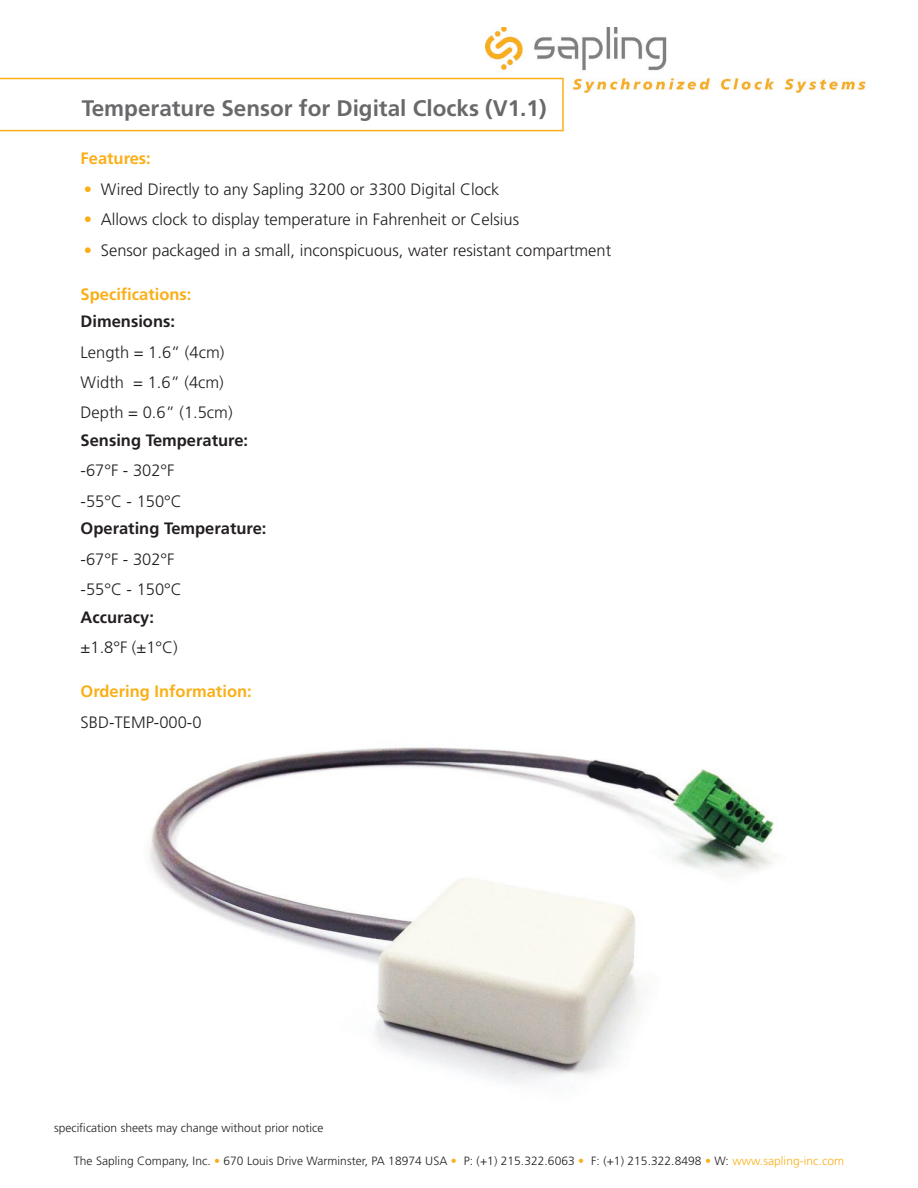
<style>
.page{position:relative;width:918px;height:1188px;background:#fff}
.page>*{position:absolute;margin:0;border:0;box-sizing:border-box;transform-origin:0 0}
.t1{font:700 22.5px "Frutiger LT Std";color:#69696c}
.t2{font:300 16.5px/30.5px "Frutiger LT Std";color:#231f20}
.t3{font:700 16.5px "Frutiger LT Std";color:#231f20}
.t4{font:700 16.5px "Frutiger LT Std";color:#faaf18}
.t5{font:300 16.5px "Frutiger LT Std";color:#faaf18}
.t6{font:300 12px "Frutiger LT Std";letter-spacing:.005em;color:#231f20}
.s1{color:#faaf18}
</style>
<div class="page">
<img style="left:485px;top:27px;width:381px;height:65px">
<img style="left:148px;top:747px;width:628px;height:335px">
<svg style="left:0;top:78px;width:564px;height:53px"></svg>
<h1 class="t1" style="left:82px;top:94px;width:466px">Temperature Sensor for Digital Clocks (V1.1(</h1>
<p class="t4" style="left:81px;top:149px;width:72px">Features:</p>
<p class="t2" style="left:101px;top:174px;width:400px">Wired Directly to any Sapling 3200 or 3300 Digital Clock</p>
<p class="t5" style="left:84px;top:180px;width:10px">•</p>
<p class="t5" style="left:84px;top:210px;width:10px">•</p>
<p class="t2" style="left:101px;top:204px;width:420px">Allows clock to display temperature in Fahrenheit or Celsius</p>
<p class="t2" style="left:101px;top:235px;width:512px">Sensor packaged in a small, inconspicuous, water resistant compartment</p>
<p class="t5" style="left:84px;top:241px;width:10px">•</p>
<p class="t4" style="left:81px;top:284px;width:112px">Specifications:</p>
<p class="t3" style="left:81px;top:312px;width:96px">Dimensions:</p>
<p class="t2" style="left:81px;top:337px;width:145px;text-align:right">Length = 1.6” (4cm( = 1.6” (4cm(</p>
<p class="t2" style="left:81px;top:367px;width:154px">Width<br>Depth = 0.6” (1.5cm(</p>
<p class="t3" style="left:81px;top:431px;width:169px">Sensing Temperature:</p>
<p class="t2" style="left:81px;top:456px;width:103px">-67° -F 302°F -55°C - 150°C</p>
<p class="t3" style="left:81px;top:519px;width:187px">Operating Temperature:</p>
<p class="t2" style="left:81px;top:544px;width:103px">-67° -F 302°F -55°C - 150°C</p>
<p class="t3" style="left:81px;top:607px;width:75px">Accuracy:</p>
<p class="t2" style="left:81px;top:633px;width:99px">±1.8°F (±1°C(</p>
<p class="t4" style="left:81px;top:682px;width:173px">Ordering Information:</p>
<p class="t2" style="left:81px;top:707px;width:123px">SBD-TEMP-000-0</p>
<p class="t6" style="left:54px;top:1121px;width:271px">specification sheets may change without prior notice</p>
<p class="t6" style="left:74px;top:1154px;width:385px">The Sapling Company, Inc. <span class="s1">•</span> 670 Louis Drive Warminster, PA 18974 USA <span class="s1">•</span></p>
<p class="t6" style="left:464px;top:1154px;width:122px">(:P +1) 215.322.6063 <span class="s1">•</span></p>
<p class="t6" style="left:591px;top:1154px;width:255px">(:F +1) 215.322.8498 <span class="s1">•</span> W: <span class="s1">www.sapling-inc.com</span></p>
</div>
